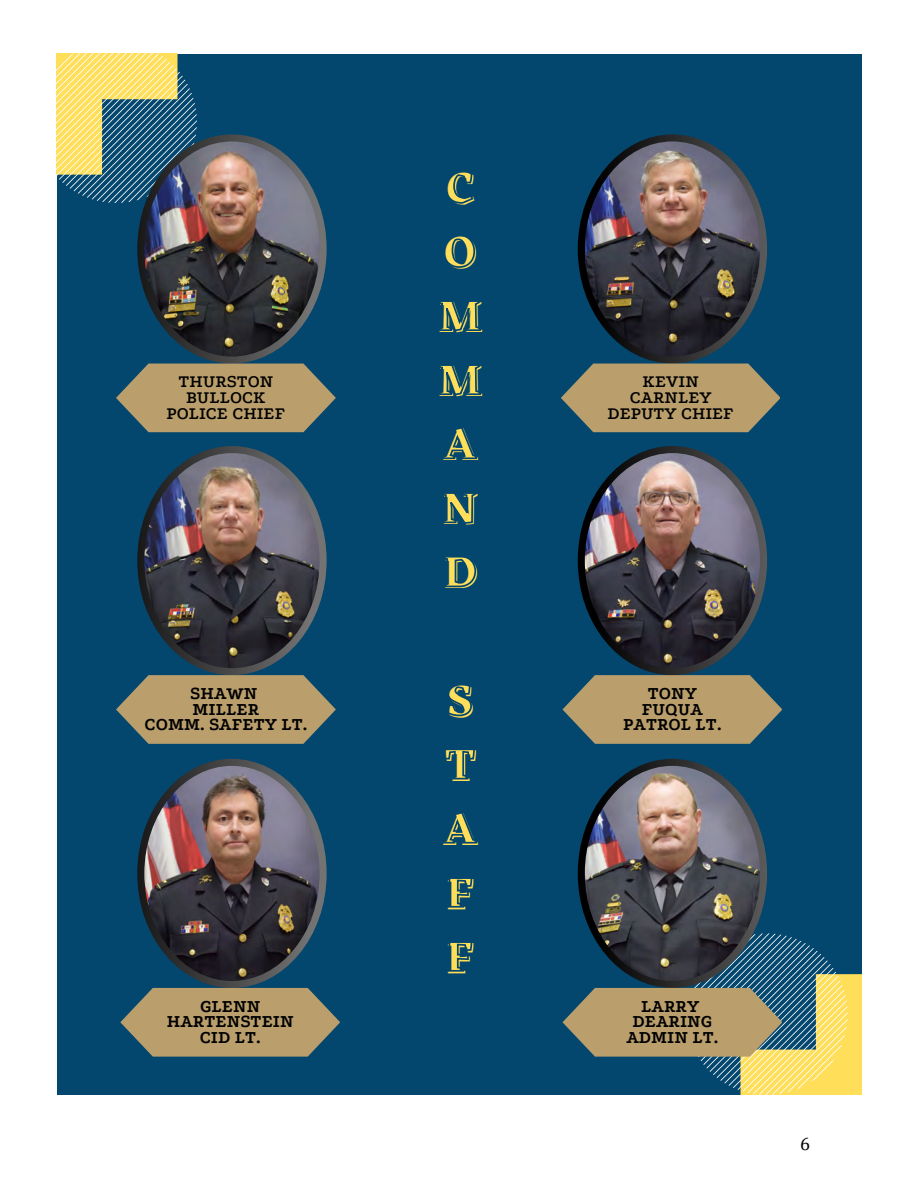
<style>
.page{position:relative;width:918px;height:1188px;background:#fff}
.page>*{position:absolute;margin:0;border:0;box-sizing:border-box;transform-origin:0 0}
.t1{font:700 45.75px/64.1px "Eczar";color:#ffde59}
.t2{font:700 18.45px/15.8px "Podkova";color:#000;text-align:center}
.t3{font:600 18.45px/15.8px "Podkova";color:#000;text-align:center}
.t4{font:18px "Cambria";color:#000}
</style>
<div class="page">
<div style="left:57px;top:54px;width:804px;height:1041px;background:#03466e"></div>
<div style="left:740px;top:974px;width:121px;height:121px;background:#ffde59"></div>
<svg style="left:57px;top:54px;width:140px;height:149px"></svg>
<img style="left:137px;top:134px;width:190px;height:230px">
<svg style="left:116px;top:364px;width:219px;height:68px"></svg>
<img style="left:561px;top:134px;width:219px;height:298px">
<img style="left:562px;top:446px;width:220px;height:298px">
<img style="left:116px;top:446px;width:219px;height:298px">
<svg style="left:120px;top:759px;width:220px;height:298px"></svg>
<svg style="left:562px;top:759px;width:286px;height:336px"></svg>
<h1 class="t1" style="left:439px;top:156px;width:46px">C<br>O<br>M<br>M<br>A<br>N<br>D</h1>
<p class="t3" style="left:167px;top:374px;width:120px">THURSTON<br>BULLOCK<br>POLICE CHIEF</p>
<p class="t3" style="left:608px;top:374px;width:128px">KEVIN<br>CARNLEY<br>DEPUTY CHIEF</p>
<p class="t2" style="left:145px;top:685px;width:164px">SHAWN<br>MILLER<br>COMM. SAFETY LT.</p>
<h1 class="t1" style="left:444px;top:669px;width:35px;text-align:justify">S T A F F</h1>
<p class="t2" style="left:623px;top:685px;width:100px">TONY<br>FUQUA<br>PATROL LT.</p>
<p class="t2" style="left:167px;top:998px;width:128px">GLENN<br>HARTENSTEIN<br>CID LT.</p>
<p class="t2" style="left:626px;top:998px;width:93px">LARRY<br>DEARING<br>ADMIN LT.</p>
<p class="t4" style="left:800px;top:1133px;width:11px">6</p>
</div>
